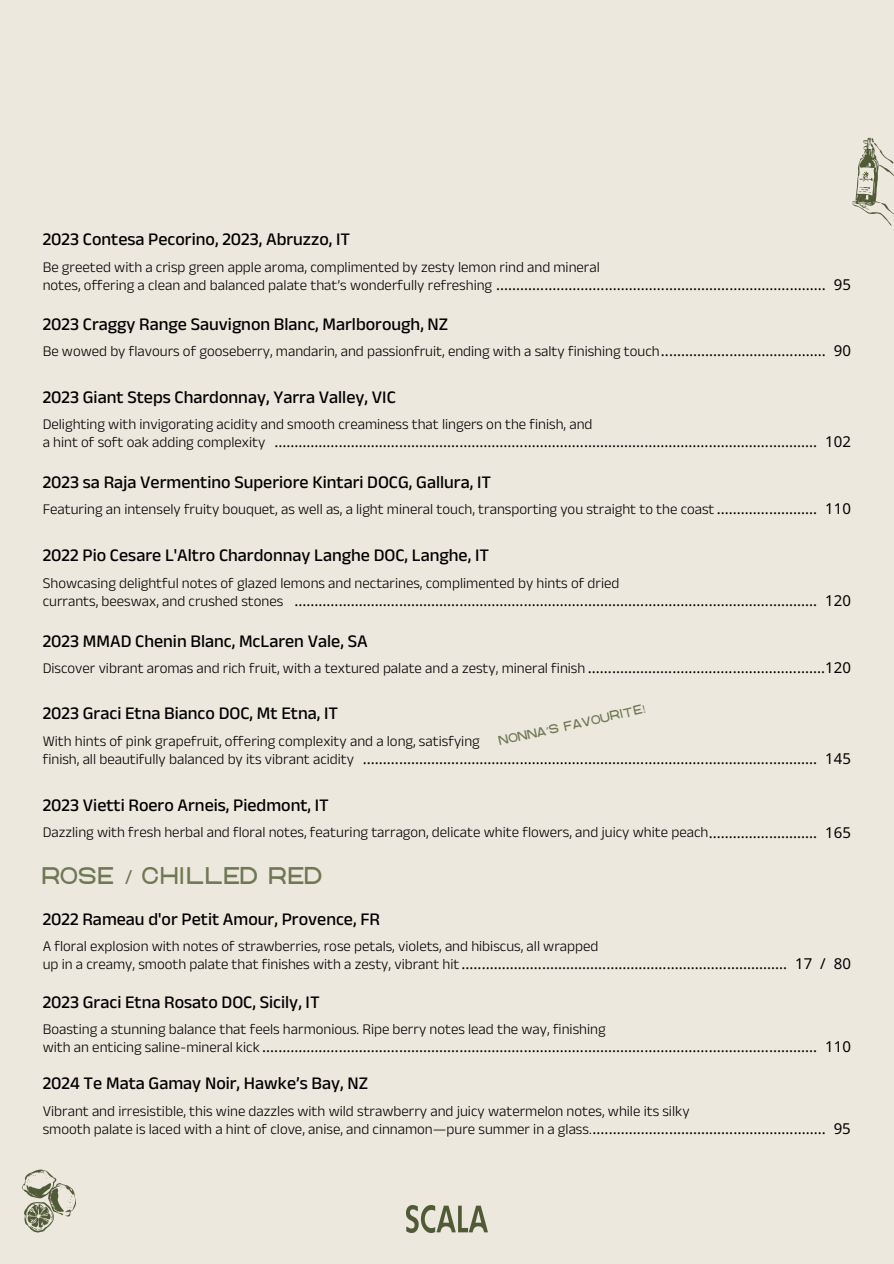
<style>
.page{position:relative;width:894px;height:1264px;background:#fff}
.page>*{position:absolute;margin:0;border:0;box-sizing:border-box;transform-origin:0 0}
.t1{font:19.5px "GACCO Regular";color:#6e7854}
.t2{font:500 18px "Anek Latin";color:#000}
.t3{font:500 15px/18px "Anek Latin";color:#000}
.t4{font:15px "Noto Sans";color:#000}
.t5{font:10.5px "GACCO Regular";color:#6e7854}
.s1{font-family:"Anek Latin";font-weight:500}
.s2{font-family:"Noto Sans";font-weight:400}
.s3{font-family:"Noto Sans Gurmukhi"}
.s4{font-family:"Noto Sans"}
</style>
<div class="page">
<div style="left:0;top:0;width:893px;height:1263px;background:#ede8de"></div>
<img style="left:852px;top:137px;width:41px;height:89px">
<img style="left:21px;top:1169px;width:55px;height:64px">
<img style="left:406px;top:1205px;width:81px;height:27px">
<h3 class="t2" style="left:43px;top:229px;width:309px">2023 Contesa Pecorino, 2023, Abruzzo, IT</h3>
<h1 class="t3" style="left:43px;top:257px;width:558px">Be greeted with a crisp green apple aroma, complimented by zesty lemon rind and mineral</h1>
<h2 class="t4" style="left:43px;top:274px;width:809px"><span class="s1">notes, offering a clean and balanced palate that’s wonderfully refreshing</span> .................................................................................. 95</h2>
<h2 class="t2" style="left:43px;top:313px;width:407px">2023 Craggy Range Sauvignon Blanc, Marlborough, NZ</h2>
<h3 class="t3" style="left:43px;top:342px;width:809px">Be wowed by flavours of gooseberry, mandarin, and passionfruit, ending with a salty finishing touch<span class="s2">......................................... 90</span></h3>
<h3 class="t2" style="left:43px;top:386px;width:354px">2023 Giant Steps Chardonnay, Yarra Valley, VIC</h3>
<h1 class="t3" style="left:43px;top:415px;width:551px">Delighting with invigorating acidity and smooth creaminess that lingers on the finish, and a hint of soft oak adding complexity</h1>
<h2 class="t4" style="left:274px;top:431px;width:578px">....................................................................................................................................... 102</h2>
<h2 class="t2" style="left:43px;top:472px;width:450px">2023 sa Raja Vermentino Superiore Kintari DOCG, Gallura, IT</h2>
<h3 class="t3" style="left:43px;top:500px;width:809px">Featuring an intensely fruity bouquet, as well as, a light mineral touch, transporting you straight to the coast<span class="s2">......................... 110</span></h3>
<h3 class="t2" style="left:43px;top:545px;width:448px">2022 Pio Cesare L'Altro Chardonnay Langhe DOC, Langhe, IT</h3>
<h1 class="t3" style="left:43px;top:573px;width:578px">Showcasing delightful notes of glazed lemons and nectarines, complimented by hints of dried currants, beeswax, and crushed stones</h1>
<h1 class="t4" style="left:294px;top:589px;width:558px">.................................................................................................................................. 120</h1>
<h3 class="t2" style="left:43px;top:630px;width:326px">2023 MMAD Chenin Blanc, McLaren Vale, SA</h3>
<p class="t3" style="left:43px;top:658px;width:809px">Discover vibrant aromas and rich fruit, with a textured palate and a zesty, mineral finish <span class="s2">...........................................................120</span></p>
<h2 class="t5" style="left:498px;top:737px;width:151px;rotate:-13deg">NONNA<span class="s3">’</span>S FAVOURITE<span class="s4">!</span></h2>
<h3 class="t2" style="left:43px;top:703px;width:297px">2023 Graci Etna Bianco DOC, Mt Etna, IT</h3>
<h1 class="t3" style="left:43px;top:731px;width:438px">With hints of pink grapefruit, offering complexity and a long, satisfying finish, all beautifully balanced by its vibrant acidity</h1>
<h2 class="t4" style="left:363px;top:747px;width:489px">................................................................................................................. 145</h2>
<h3 class="t2" style="left:43px;top:795px;width:288px">2023 Vietti Roero Arneis, Piedmont, IT</h3>
<h1 class="t3" style="left:43px;top:823px;width:809px">Dazzling with fresh herbal and floral notes, featuring tarragon, delicate white flowers, and juicy white peach<span class="s2">........................... 165</span></h1>
<h1 class="t1" style="left:43px;top:868px;width:282px">ROSE <span class="s4">/</span> CHILLED RED</h1>
<h2 class="t2" style="left:43px;top:908px;width:338px">2022 Rameau d'or Petit Amour, Provence, FR</h2>
<h3 class="t3" style="left:43px;top:936px;width:557px">A floral explosion with notes of strawberries, rose petals, violets, and hibiscus, all wrapped</h3>
<h2 class="t4" style="left:43px;top:953px;width:784px"><span class="s1">up in a creamy, smooth palate that finishes with a zesty, vibrant hit</span>................................................................................. 17 /</h2>
<h1 class="t4" style="left:833px;top:953px;width:19px">80</h1>
<h2 class="t2" style="left:43px;top:991px;width:278px">2023 Graci Etna Rosato DOC, Sicily, IT</h2>
<h3 class="t3" style="left:43px;top:1019px;width:564px">Boasting a stunning balance that feels harmonious. Ripe berry notes lead the way, finishing</h3>
<h1 class="t4" style="left:43px;top:1036px;width:809px"><span class="s1">with an enticing saline-mineral kick</span>.......................................................................................................................................... 110</h1>
<h2 class="t2" style="left:43px;top:1073px;width:327px">2024 Te Mata Gamay Noir, Hawke’s Bay, NZ</h2>
<h3 class="t3" style="left:43px;top:1101px;width:648px">Vibrant and irresistible, this wine dazzles with wild strawberry and juicy watermelon notes, while its silky</h3>
<h1 class="t3" style="left:43px;top:1119px;width:809px">smooth palate is laced with a hint of clove, anise, and cinnamon—pure summer in a glass.<span class="s2">.......................................................... 95</span></h1>
</div>
